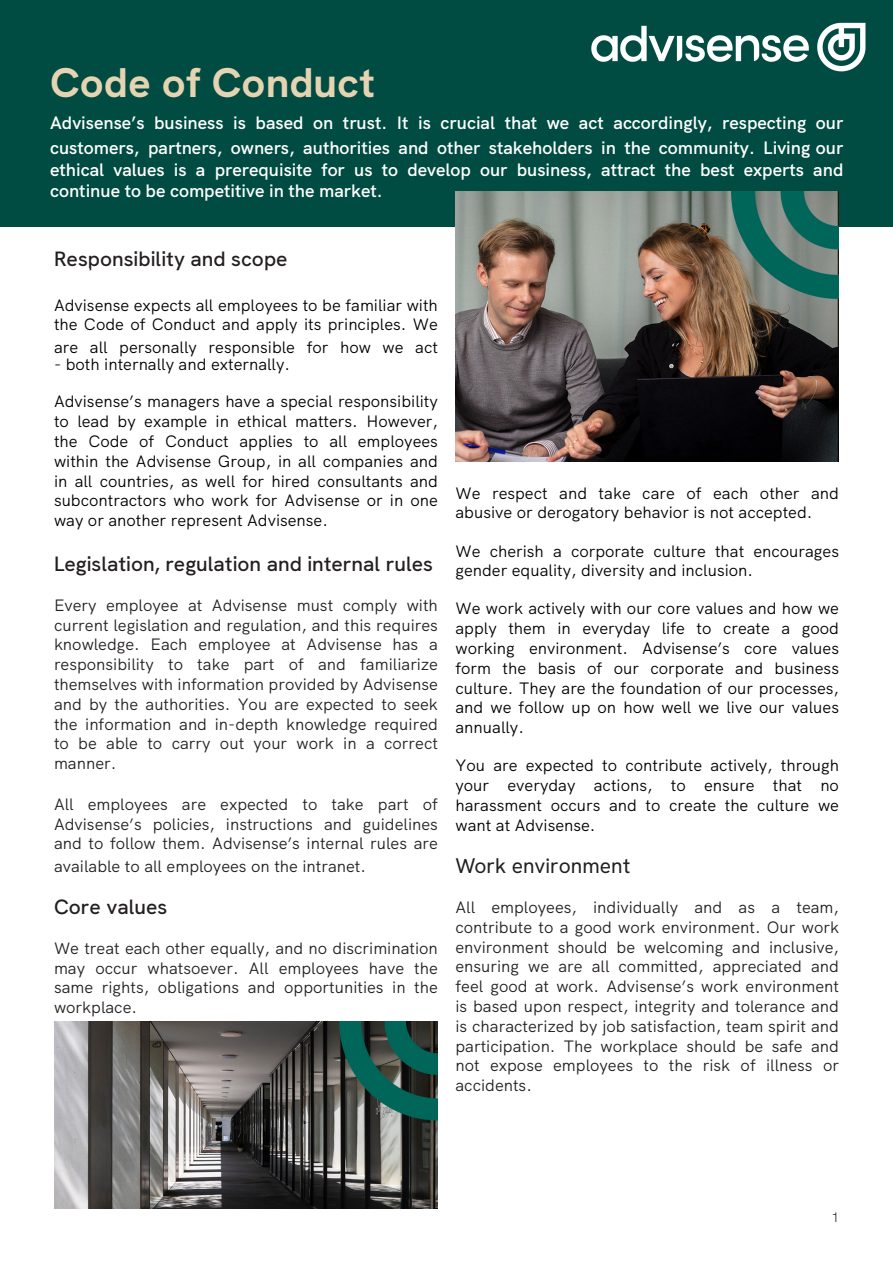
<style>
.page{position:relative;width:893px;height:1263px;background:#fff}
.page>*{position:absolute;margin:0;border:0;box-sizing:border-box;transform-origin:0 0}
.t1{font:700 42px "HK Grotesk";color:#e5d3b2}
.t2{font:500 21px "HK Grotesk";color:#231f20}
.t3{font:21px "HK Grotesk";color:#231f20}
.t4{font:600 18px/24.9px "HK Grotesk";color:#fff}
.t5{font:16.5px/19.8px "HK Grotesk";color:#231f20;text-align:justify}
.t6{font:16.5px/19.8px "HK Grotesk";color:#000}
.t7{font:300 13.5px "HK Grotesk";color:#231f20}
</style>
<div class="page">
<div style="left:0;top:0;width:893px;height:227px;background:#004c42"></div>
<img style="left:54px;top:1022px;width:383px;height:187px">
<img style="left:456px;top:191px;width:383px;height:270px">
<img style="left:591px;top:22px;width:275px;height:50px">
<p class="t1" style="left:50px;top:55px;width:327px">Code of Conduct</p>
<p class="t4" style="left:50px;top:109px;width:795px">Advisense’s business is based on trust. It is crucial that we act accordingly, respecting our customers, partners, owners, authorities and other stakeholders in the community. Living our</p>
<p class="t4" style="left:50px;top:157px;width:795px;line-height:21.6px">ethical values is a prerequisite for us to develop our business, attract the best experts and continue to be competitive in the market.</p>
<p class="t2" style="left:54px;top:244px;width:235px">Responsibility and scope</p>
<p class="t6" style="left:54px;top:293px;width:385px">Advisense expects all employees to be familiar with the Code of Conduct and apply its principles. We</p>
<p class="t6" style="left:54px;top:336px;width:385px">are all personally responsible for how we act</p>
<p class="t6" style="left:54px;top:353px;width:238px">- both internally and externally.</p>
<p class="t6" style="left:54px;top:390px;width:385px;text-align:justify">Advisense’s managers have a special responsibility to lead by example in ethical matters. However, the Code of Conduct applies to all employees within the Advisense Group, in all companies and in all countries, as well for hired consultants and subcontractors who work for Advisense or in one way or another represent Advisense.</p>
<p class="t2" style="left:54px;top:550px;width:381px">Legislation, regulation and internal rules</p>
<p class="t5" style="left:54px;top:594px;width:385px">Every employee at Advisense must comply with current legislation and regulation, and this requires knowledge. Each employee at Advisense has a responsibility to take part of and familiarize themselves with information provided by Advisense and by the authorities. You are expected to seek the information and in-depth knowledge required to be able to carry out your work in a correct manner.</p>
<p class="t5" style="left:54px;top:793px;width:385px">All employees are expected to take part of Advisense’s policies, instructions and guidelines and to follow them. Advisense’s internal rules are</p>
<p class="t5" style="left:54px;top:855px;width:314px">available to all employees on the intranet.</p>
<p class="t2" style="left:54px;top:893px;width:115px">Core values</p>
<p class="t5" style="left:54px;top:937px;width:385px">We treat each other equally, and no discrimination may occur whatsoever. All employees have the same rights, obligations and opportunities in the workplace.</p>
<p class="t6" style="left:455px;top:482px;width:385px">We respect and take care of each other and abusive or derogatory behavior is not accepted.</p>
<p class="t6" style="left:455px;top:539px;width:385px">We cherish a corporate culture that encourages gender equality, diversity and inclusion.</p>
<p class="t6" style="left:455px;top:597px;width:385px;text-align:justify">We work actively with our core values and how we apply them in everyday life to create a good working environment. Advisense’s core values form the basis of our corporate and business culture. They are the foundation of our processes, and we follow up on how well we live our values annually.</p>
<p class="t6" style="left:455px;top:754px;width:385px;text-align:justify">You are expected to contribute actively, through your everyday actions, to ensure that no harassment occurs and to create the culture we want at Advisense.</p>
<p class="t3" style="left:455px;top:852px;width:176px">Work environment</p>
<p class="t5" style="left:455px;top:896px;width:385px">All employees, individually and as a team, contribute to a good work environment. Our work environment should be welcoming and inclusive, ensuring we are all committed, appreciated and feel good at work. Advisense’s work environment is based upon respect, integrity and tolerance and is characterized by job satisfaction, team spirit and participation. The workplace should be safe and not expose employees to the risk of illness or accidents.</p>
<p class="t7" style="left:831px;top:1209px;width:9px">1</p>
</div>
